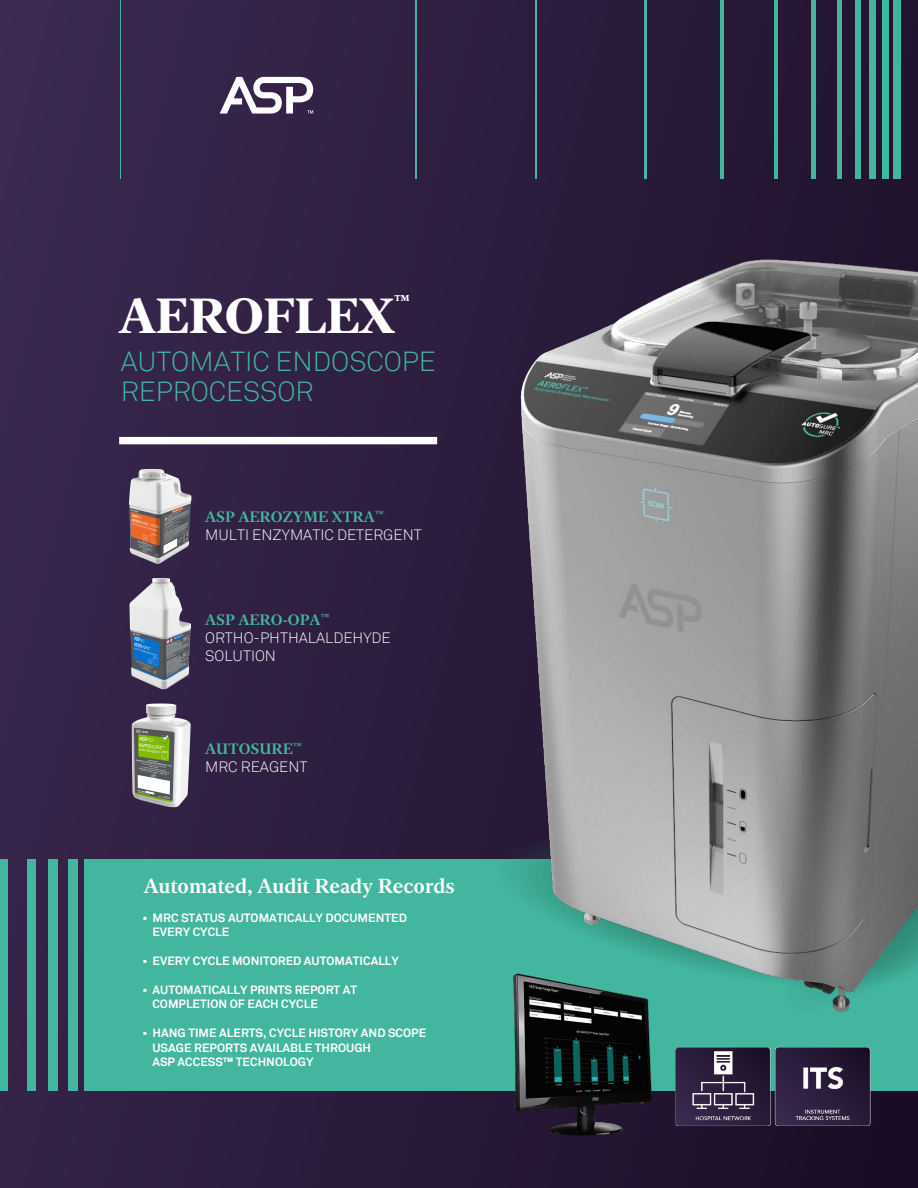
<style>
.page{position:relative;width:918px;height:1188px;background:#fff}
.page>*{position:absolute;margin:0;border:0;box-sizing:border-box;transform-origin:0 0}
.t1{font:700 49.2px "INDEPENDENT Text";letter-spacing:-.015em;color:#fff}
.t2{font:300 27.6px/30px "Akkurat";color:#43b69f}
.t3{font:500 20.25px "INDEPENDENT Text";color:#fff}
.t4{font:700 15.75px "INDEPENDENT Text";color:#fff}
.t5{font:300 15px/18px "Akkurat";color:#fff}
.t6{font:500 15px "INDEPENDENT Text";color:#43b69f}
.t7{font:700 12px/14.4px "Akkurat";color:#fff}
</style>
<div class="page">
<div style="left:0;top:0;width:918px;height:1188px;background:linear-gradient(to right,#39274d,#20132e)"></div>
<div style="left:95px;top:859px;width:823px;height:232px;background:#43b69f"></div>
<div style="left:894px;top:0;width:7px;height:178px;background:#43b6a0"></div>
<div style="left:883px;top:0;width:6px;height:178px;background:#43b6a0"></div>
<div style="left:870px;top:0;width:6px;height:178px;background:#43b6a0"></div>
<div style="left:856px;top:0;width:5px;height:178px;background:#43b6a0"></div>
<div style="left:837px;top:0;width:5px;height:178px;background:#43b6a0"></div>
<hr style="left:811px;top:0;width:4px;height:178px;background:#43b6a0">
<hr style="left:774px;top:0;width:4px;height:178px;background:#43b6a0">
<hr style="left:721px;top:0;width:3px;height:178px;background:#43b6a0">
<hr style="left:644px;top:0;width:3px;height:178px;background:#43b6a0">
<hr style="left:535px;top:0;width:2px;height:178px;background:#43b6a0">
<hr style="left:415px;top:0;width:2px;height:178px;background:#43b6a0">
<hr style="left:120px;top:0;width:1px;height:178px;background:#43b6a0">
<div style="left:84px;top:859px;width:11px;height:232px;background:#43b6a0"></div>
<div style="left:68px;top:859px;width:10px;height:232px;background:#43b6a0"></div>
<div style="left:49px;top:859px;width:9px;height:232px;background:#43b6a0"></div>
<div style="left:28px;top:859px;width:8px;height:232px;background:#43b6a0"></div>
<div style="left:0;top:859px;width:7px;height:232px;background:#43b6a0"></div>
<svg style="left:220px;top:77px;width:93px;height:37px"></svg>
<div style="left:119px;top:437px;width:318px;height:7px;background:#fff"></div>
<img style="left:512px;top:1034px;width:142px;height:105px">
<img style="left:774px;top:1048px;width:101px;height:81px">
<svg style="left:774px;top:1047px;width:96px;height:78px;background:#3c2f4c"></svg>
<img style="left:671px;top:1047px;width:103px;height:82px">
<svg style="left:490px;top:833px;width:11px;height:26px"></svg>
<img style="left:501px;top:241px;width:417px;height:793px">
<img style="left:121px;top:697px;width:78px;height:115px">
<img style="left:122px;top:573px;width:75px;height:119px">
<img style="left:120px;top:461px;width:80px;height:110px">
<h1 class="t1" style="left:119px;top:284px;width:276px">AEROFLEX</h1>
<h3 class="t4" style="left:394px;top:291px;width:18px">™</h3>
<h2 class="t2" style="left:121px;top:347px;width:317px">AUTOMATIC ENDOSCOPE<br>REPROCESSOR</h2>
<p class="t6" style="left:205px;top:507px;width:180px">ASP AEROZYME XTRA<sup>™</sup></p>
<p class="t5" style="left:205px;top:526px;width:218px">MULTI ENZYMATIC DETERGENT</p>
<p class="t6" style="left:205px;top:610px;width:126px">ASP AERO-OPA<sup>™</sup></p>
<p class="t5" style="left:205px;top:629px;width:187px">ORTHO-PHTHALALDEHYDE<br>SOLUTION</p>
<p class="t6" style="left:205px;top:739px;width:98px">AUTOSURE<sup>™</sup></p>
<p class="t5" style="left:205px;top:758px;width:104px">MRC REAGENT</p>
<h3 class="t3" style="left:144px;top:873px;width:313px">Automated, Audit Ready Records</h3>
<p class="t7" style="left:152px;top:911px;width:256px;text-indent:-10px">• MRC STATUS AUTOMATICALLY DOCUMENTED<br>EVERY CYCLE</p>
<p class="t7" style="left:142px;top:954px;width:258px">• EVERY CYCLE MONITORED AUTOMATICALLY</p>
<p class="t7" style="left:152px;top:983px;width:206px;text-indent:-10px">• AUTOMATICALLY PRINTS REPORT AT<br>COMPLETION OF EACH CYCLE</p>
<p class="t7" style="left:152px;top:1026px;width:275px;text-indent:-10px">• HANG TIME ALERTS, CYCLE HISTORY AND SCOPE<br>USAGE REPORTS AVAILABLE THROUGH<br>ASP ACCESS™ TECHNOLOGY</p>
</div>
